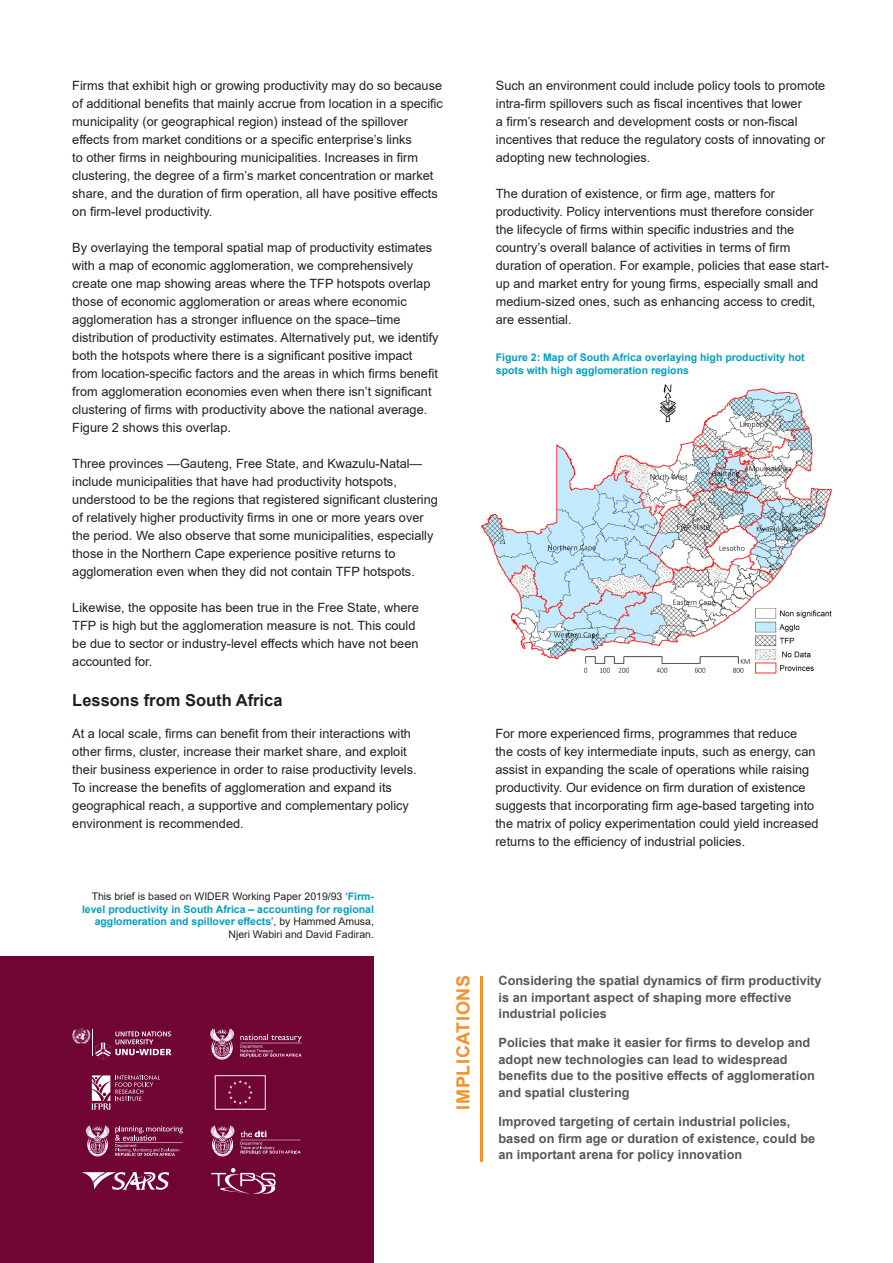
<style>
.page{position:relative;width:893px;height:1263px;background:#fff}
.page>*{position:absolute;margin:0;border:0;box-sizing:border-box;transform-origin:0 0}
.FINDINGS{font:700 18px "Arial";letter-spacing:.035em;color:#f69029}
.Heading_1{font:700 16.5px "Arial";color:#231f20}
.t1{font:12.75px/18px "Arial";color:#231f20}
.Findings_text{font:700 12.75px/16.5px "Arial";color:#57585a}
.small_text{font:700 10.5px/12.6px "Arial";color:#009fc3;text-align:right}
.s1{font-weight:400;color:#231f20}
</style>
<div class="page">
<div style="left:0;top:956px;width:374px;height:307px;background:#700435"></div>
<svg style="left:72px;top:1028px;width:99px;height:31px"></svg>
<svg style="left:240px;top:1034px;width:62px;height:23px"></svg>
<svg style="left:210px;top:1028px;width:24px;height:31px"></svg>
<svg style="left:92px;top:1075px;width:68px;height:35px"></svg>
<svg style="left:215px;top:1075px;width:51px;height:35px"></svg>
<svg style="left:86px;top:1125px;width:97px;height:31px"></svg>
<svg style="left:210px;top:1125px;width:91px;height:31px"></svg>
<svg style="left:82px;top:1172px;width:87px;height:18px"></svg>
<svg style="left:211px;top:1168px;width:65px;height:26px"></svg>
<hr style="left:480px;top:976px;width:3px;height:186px;background:#f69029">
<img style="left:480px;top:384px;width:352px;height:290px">
<p class="t1" style="left:496px;top:76px;width:331px">Such an environment could include policy tools to promote intra-firm spillovers such as fiscal incentives that lower<br>a firm’s research and development costs or non-fiscal incentives that reduce the regulatory costs of innovating or adopting new technologies.</p>
<p class="t1" style="left:496px;top:184px;width:335px">The duration of existence, or firm age, matters for productivity. Policy interventions must therefore consider the lifecycle of firms within specific industries and the country’s overall balance of activities in terms of firm duration of operation. For example, policies that ease start&shy;up and market entry for young firms, especially small and medium-sized ones, such as enhancing access to credit, are essential.</p>
<p class="small_text" style="left:496px;top:351px;width:310px;text-align:left">Figure 2: Map of South Africa overlaying high productivity hot spots with high agglomeration regions</p>
<p class="t1" style="left:72px;top:76px;width:372px">Firms that exhibit high or growing productivity may do so because of additional benefits that mainly accrue from location in a specific municipality (or geographical region) instead of the spillover effects from market conditions or a specific enterprise’s links<br>to other firms in neighbouring municipalities. Increases in firm clustering, the degree of a firm’s market concentration or market share, and the duration of firm operation, all have positive effects on firm-level productivity.</p>
<p class="t1" style="left:72px;top:238px;width:368px">By overlaying the temporal spatial map of productivity estimates with a map of economic agglomeration, we comprehensively create one map showing areas where the TFP hotspots overlap those of economic agglomeration or areas where economic agglomeration has a stronger influence on the space–time distribution of productivity estimates. Alternatively put, we identify both the hotspots where there is a significant positive impact from location-specific factors and the areas in which firms benefit from agglomeration economies even when there isn’t significant clustering of firms with productivity above the national average.<br>Figure 2 shows this overlap.</p>
<p class="t1" style="left:72px;top:454px;width:367px">Three provinces —Gauteng, Free State, and Kwazulu-Natal— include municipalities that have had productivity hotspots, understood to be the regions that registered significant clustering of relatively higher productivity firms in one or more years over the period. We also observe that some municipalities, especially those in the Northern Cape experience positive returns to agglomeration even when they did not contain TFP hotspots.</p>
<p class="t1" style="left:72px;top:598px;width:348px">Likewise, the opposite has been true in the Free State, where TFP is high but the agglomeration measure is not. This could be due to sector or industry-level effects which have not been accounted for.</p>
<p class="Heading_1" style="left:72px;top:688px;width:212px">Lessons from South Africa</p>
<p class="t1" style="left:72px;top:724px;width:346px">At a local scale, firms can benefit from their interactions with other firms, cluster, increase their market share, and exploit their business experience in order to raise productivity levels.<br>To increase the benefits of agglomeration and expand its geographical reach, a supportive and complementary policy environment is recommended.</p>
<p class="t1" style="left:495px;top:724px;width:325px">For more experienced firms, programmes that reduce<br>the costs of key intermediate inputs, such as energy, can assist in expanding the scale of operations while raising productivity. Our evidence on firm duration of existence suggests that incorporating firm age-based targeting into the matrix of policy experimentation could yield increased returns to the efficiency of industrial policies.</p>
<p class="small_text" style="left:82px;top:890px;width:293px"><span class="s1">This brief is based on WIDER Working Paper 2019/93 ‘</span>Firm&shy;level productivity in South Africa – accounting for regional agglomeration and spillover effects<span class="s1">’, by Hammed Amusa, Njeri Wabiri and David Fadiran.</span></p>
<p class="FINDINGS" style="left:451px;top:1109px;width:136px;rotate:-90deg">IMPLICATIONS</p>
<p class="Findings_text" style="left:498px;top:972px;width:325px">Considering the spatial dynamics of firm productivity is an important aspect of shaping more effective industrial policies</p>
<p class="Findings_text" style="left:498px;top:1035px;width:318px">Policies that make it easier for firms to develop and adopt new technologies can lead to widespread benefits due to the positive effects of agglomeration and spatial clustering</p>
<p class="Findings_text" style="left:498px;top:1113px;width:318px">Improved targeting of certain industrial policies, based on firm age or duration of existence, could be an important arena for policy innovation</p>
</div>
